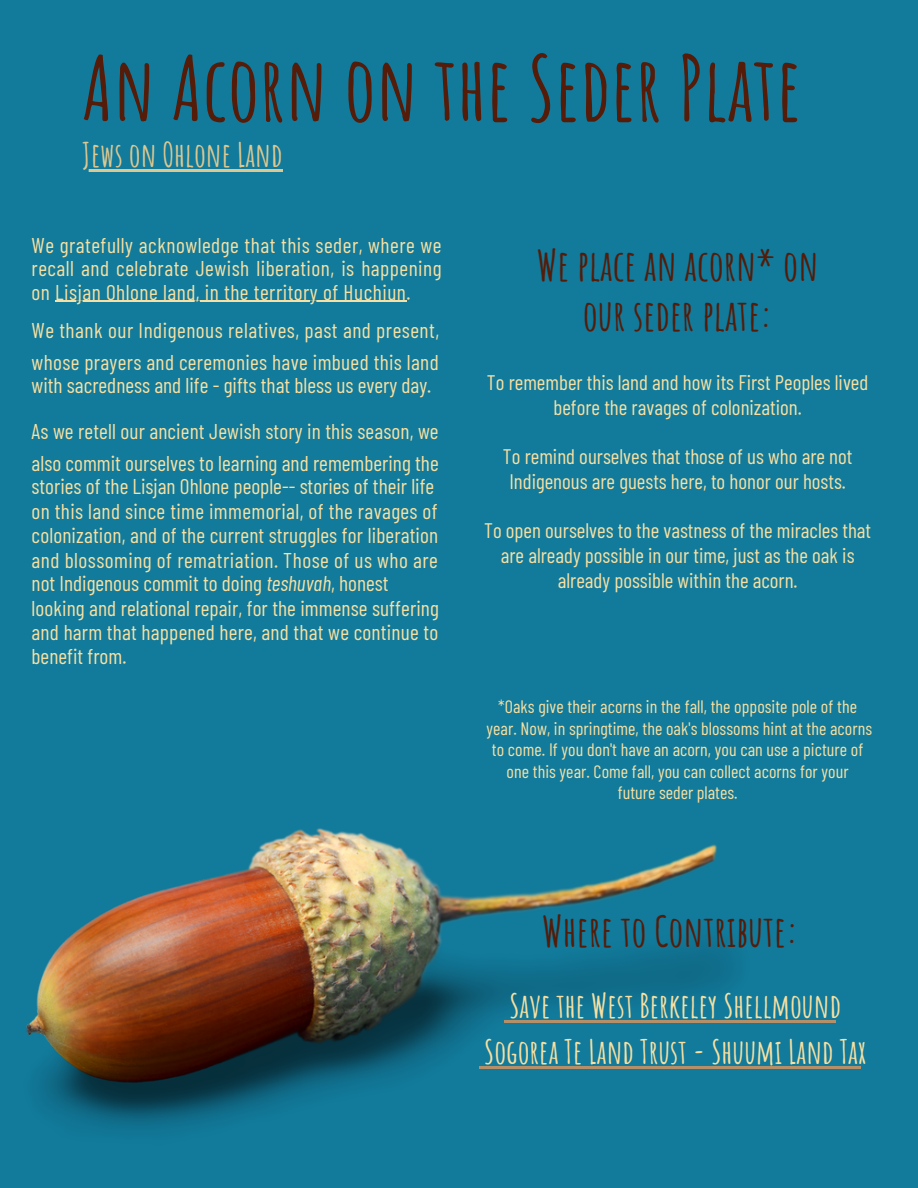
<style>
.page{position:relative;width:918px;height:1188px;background:#127a9b}
.page>*{position:absolute;margin:0;border:0;box-sizing:border-box;transform-origin:0 0}
.t1{font:700 88.5px "Amatic SC";color:#541c09}
.t2{font:700 42px/49.5px "Amatic SC";color:#541c09;text-align:center}
.t3{font:700 33px/46.2px "Amatic SC";color:#f7e0a1;text-align:center}
.t4{font:700 33px "Amatic SC";color:#ddc88f}
.t5{font:21.45px/23.7px "Barlow Condensed";letter-spacing:.005em;color:#f7e0a1;text-align:justify}
.t6{font:21.45px "Barlow Condensed";letter-spacing:.025em;color:#f7e0a1}
.t7{font:21px/24.8px "Barlow Condensed";color:#f7e0a1;text-align:center}
.t8{font:18px/21.3px "Barlow Condensed";letter-spacing:.005em;color:#f7e0a1;text-align:center}
.s1{font-style:italic}
</style>
<div class="page">
<img style="left:26px;top:828px;width:728px;height:300px">
<hr style="left:479px;top:1067px;width:382px;height:2px;background:#b48f67">
<hr style="left:504px;top:1020px;width:332px;height:3px;background:#b48f67">
<hr style="left:82px;top:170px;width:200px;height:2px;background:#ddc88f">
<hr style="left:55px;top:301px;width:351px;height:1px;background:#f7e0a1">
<p class="t1" style="left:82px;top:31px;width:721px">An Acorn on the Seder Plate</p>
<p class="t4" style="left:82px;top:134px;width:202px">Jews on Ohlone Land</p>
<p class="t5" style="left:32px;top:232px;width:412px">We gratefully acknowledge that this seder, where we recall and celebrate Jewish liberation, is happening on Lisjan Ohlone land, in the territory of Huchiun.</p>
<p class="t6" style="left:32px;top:317px;width:409px">We thank our Indigenous relatives, past and present,</p>
<p class="t5" style="left:32px;top:349px;width:409px">whose prayers and ceremonies have imbued this land</p>
<p class="t5" style="left:32px;top:373px;width:401px">with sacredness and life - gifts that bless us every day.</p>
<p class="t5" style="left:32px;top:419px;width:409px">As we retell our ancient Jewish story in this season, we</p>
<p class="t5" style="left:32px;top:450px;width:409px">also commit ourselves to learning and remembering the</p>
<p class="t5" style="left:32px;top:474px;width:404px">stories of the Lisjan Ohlone people-- stories of their life</p>
<p class="t5" style="left:32px;top:499px;width:408px">on this land since time immemorial, of the ravages of</p>
<p class="t5" style="left:32px;top:522px;width:408px">colonization, and of the current struggles for liberation</p>
<p class="t5" style="left:32px;top:547px;width:408px">and blossoming of rematriation. Those of us who are</p>
<p class="t5" style="left:32px;top:571px;width:359px">not Indigenous commit to doing <span class="s1">teshuvah</span>, honest</p>
<p class="t5" style="left:32px;top:595px;width:409px">looking and relational repair, for the immense suffering</p>
<p class="t5" style="left:32px;top:619px;width:408px">and harm that happened here, and that we continue to</p>
<p class="t5" style="left:32px;top:644px;width:96px">benefit from.</p>
<p class="t2" style="left:537px;top:240px;width:283px">We place an acorn* on our seder plate:</p>
<p class="t7" style="left:487px;top:369px;width:383px">To remember this land and how its First Peoples lived before the ravages of colonization.</p>
<p class="t7" style="left:503px;top:443px;width:351px">To remind ourselves that those of us who are not<br>Indigenous are guests here, to honor our hosts.</p>
<p class="t7" style="left:484px;top:518px;width:389px">To open ourselves to the vastness of the miracles that are already possible in our time, just as the oak is already possible within the acorn.</p>
<p class="t8" style="left:487px;top:696px;width:387px">*Oaks give their acorns in the fall, the opposite pole of the year. Now, in springtime, the oak's blossoms hint at the acorns to come. If you don't have an acorn, you can use a picture of one this year. Come fall, you can collect acorns for your</p>
<p class="t8" style="left:618px;top:781px;width:121px">future seder plates.</p>
<p class="t2" style="left:542px;top:906px;width:258px">Where to Contribute:</p>
<p class="t3" style="left:484px;top:982px;width:383px">Save the West Berkeley Shellmound<br>Sogorea Te Land Trust - Shuumi Land Tax</p>
</div>
